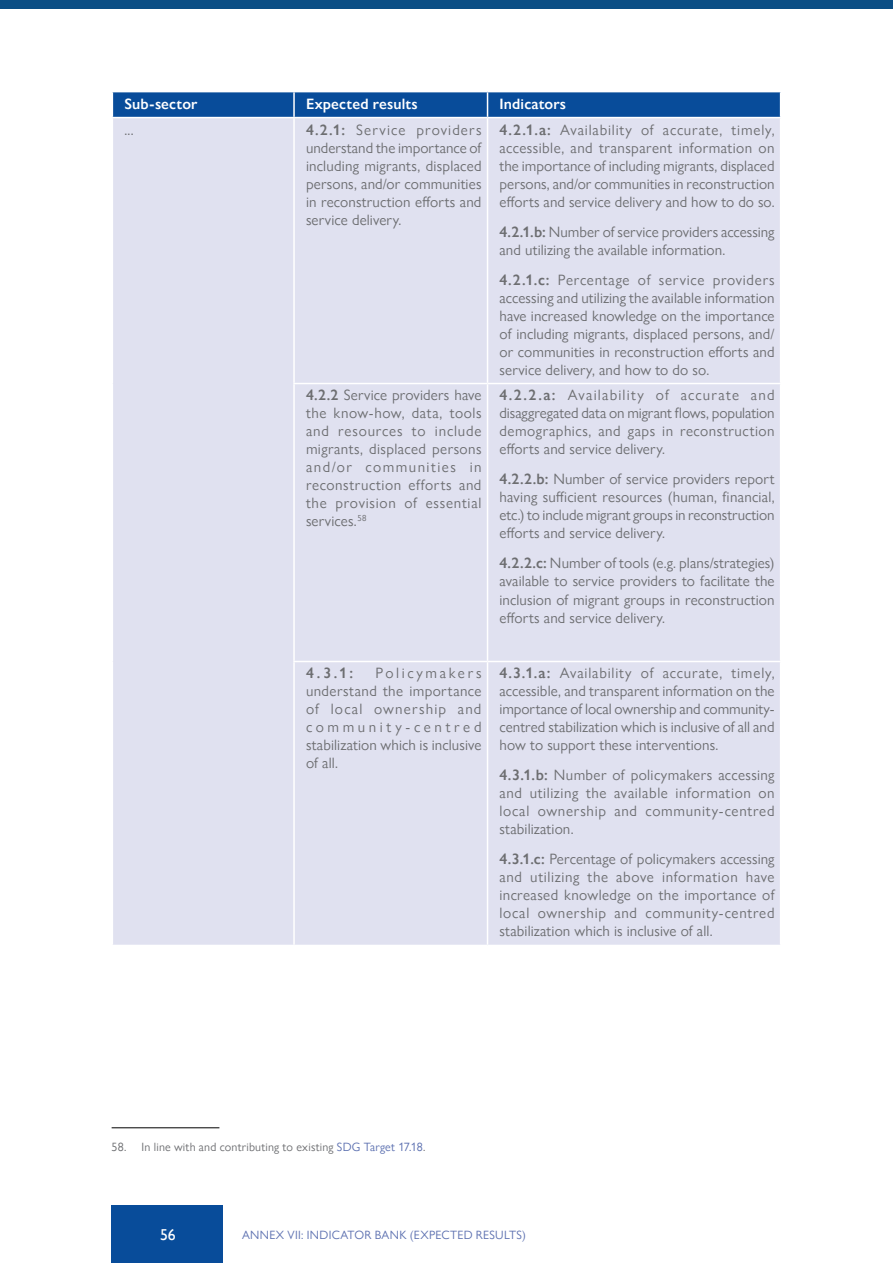
<style>
.page{position:relative;width:893px;height:1263px;background:#fff}
.page>*{position:absolute;margin:0;border:0;box-sizing:border-box;transform-origin:0 0}
.t1{font:500 15.75px "Gill Sans Nova";color:#fff}
.t2{font:15px/18px "Gill Sans Nova";letter-spacing:.01em;color:#6d6e71;text-align:justify}
.t3{font:600 15px "Gill Sans Nova";letter-spacing:.01em;color:#fff}
.t4{font:600 15px "Gill Sans Nova";color:#6d6e71}
.t5{font:12px "Gill Sans Nova";letter-spacing:.015em;color:#6d6e71}
.t6{font:12px "Gill Sans Nova";letter-spacing:.025em;color:#5c70b0}
.s1{font-weight:600}
.s2{color:#5c70b0}
</style>
<div class="page">
<div style="left:0;top:0;width:893px;height:9px;background:#0b4e85"></div>
<hr style="left:112px;top:1127px;width:107px;height:1px;background:#000">
<div style="left:113px;top:118px;width:667px;height:827px;background:#e0e1f0"></div>
<svg style="left:112px;top:92px;width:669px;height:25px;background:#0f519d"></svg>
<hr style="left:293px;top:118px;width:2px;height:265px;background:#fff">
<hr style="left:487px;top:118px;width:1px;height:265px;background:#fff">
<hr style="left:293px;top:383px;width:195px;height:1px;background:#fff">
<hr style="left:293px;top:384px;width:2px;height:277px;background:#fff">
<hr style="left:488px;top:383px;width:293px;height:1px;background:#fff">
<hr style="left:487px;top:384px;width:1px;height:277px;background:#fff">
<hr style="left:293px;top:661px;width:195px;height:1px;background:#fff">
<hr style="left:293px;top:662px;width:2px;height:283px;background:#fff">
<hr style="left:488px;top:661px;width:293px;height:1px;background:#fff">
<hr style="left:487px;top:662px;width:1px;height:283px;background:#fff">
<div style="left:112px;top:1205px;width:111px;height:58px;background:#084c9a"></div>
<p class="t3" style="left:124px;top:94px;width:75px">Sub-sector</p>
<p class="t3" style="left:306px;top:94px;width:113px">Expected results</p>
<p class="t3" style="left:499px;top:94px;width:68px">Indicators</p>
<p class="t2" style="left:124px;top:120px;width:11px">...</p>
<p class="t2" style="left:306px;top:120px;width:177px"><span class="s1">4.2.1:</span> Service providers understand the importance of including migrants, displaced persons, and/or communities in reconstruction efforts and service delivery.</p>
<p class="t2" style="left:499px;top:120px;width:277px"><span class="s1">4.2.1.a:</span> Availability of accurate, timely, accessible, and transparent information on the importance of including migrants, displaced persons, and/or communities in reconstruction efforts and service delivery and how to do so.</p>
<p class="t2" style="left:499px;top:222px;width:277px"><span class="s1">4.2.1.b:</span> Number of service providers accessing and utilizing the available information.</p>
<p class="t2" style="left:499px;top:270px;width:277px"><span class="s1">4.2.1.c:</span> Percentage of service providers accessing and utilizing the available information have increased knowledge on the importance of including migrants, displaced persons, and/ or communities in reconstruction efforts and service delivery, and how to do so.</p>
<p class="t2" style="left:306px;top:386px;width:177px"><span class="s1">4.2.2</span> Service providers have the know-how, data, tools and resources to include migrants, displaced persons and/or communities in reconstruction efforts and the provision of essential services.<sup>58</sup></p>
<p class="t2" style="left:500px;top:386px;width:277px"><span class="s1">4.2.2.a:</span> Availability of accurate and disaggregated data on migrant flows, population demographics, and gaps in reconstruction efforts and service delivery.</p>
<p class="t2" style="left:500px;top:470px;width:277px"><span class="s1">4.2.2.b:</span> Number of service providers report having sufficient resources (human, financial, etc.) to include migrant groups in reconstruction efforts and service delivery.</p>
<p class="t2" style="left:500px;top:554px;width:277px"><span class="s1">4.2.2.c:</span> Number of tools (e.g. plans/strategies) available to service providers to facilitate the inclusion of migrant groups in reconstruction efforts and service delivery.</p>
<p class="t2" style="left:306px;top:664px;width:177px;text-indent:69px">Policymakers understand the importance of local ownership and community-centred stabilization which is inclusive of all.</p>
<p class="t2" style="left:500px;top:664px;width:277px"><span class="s1">4.3.1.a:</span> Availability of accurate, timely, accessible, and transparent information on the importance of local ownership and community&shy;centred stabilization which is inclusive of all and how to support these interventions.</p>
<p class="t2" style="left:500px;top:766px;width:277px"><span class="s1">4.3.1.b:</span> Number of policymakers accessing and utilizing the available information on local ownership and community-centred stabilization.</p>
<p class="t2" style="left:500px;top:850px;width:277px"><span class="s1">4.3.1.c:</span> Percentage of policymakers accessing and utilizing the above information have increased knowledge on the importance of local ownership and community-centred stabilization which is inclusive of all.</p>
<p class="t4" style="left:306px;top:664px;width:49px">4.3.1:</p>
<p class="t5" style="left:112px;top:1140px;width:315px">58. In line with and contributing to existing <span class="s2">SDG Target 17.18</span>.</p>
<p class="t1" style="left:160px;top:1225px;width:17px">56</p>
<p class="t6" style="left:242px;top:1227px;width:285px">ANNEX VII: INDICATOR BANK (EXPECTED RESULTS)</p>
</div>
